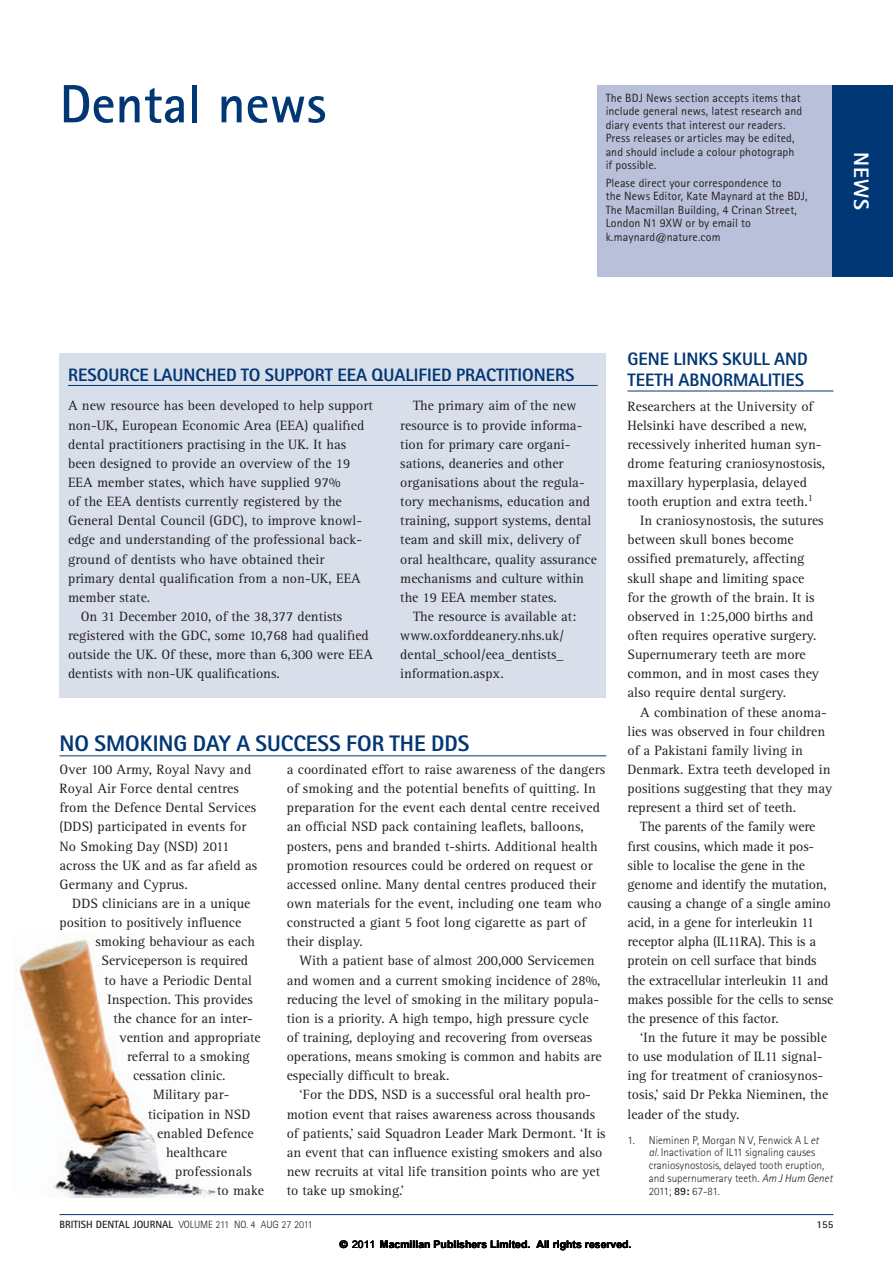
<style>
.page{position:relative;width:893px;height:1263px;background:#fff}
.page>*{position:absolute;margin:0;border:0;box-sizing:border-box;transform-origin:0 0}
.t1{font:700 54px "Rotis Sans Serif Std";color:#013775}
.News_headline{font:800 22.5px "Rotis Sans Serif Std";color:#013775}
.t2{font:800 21px "Rotis Sans Serif Std";color:#fff}
.News_headline-2{font:800 18px/21px "Rotis Sans Serif Std";color:#013775}
.body{font:13.95px/19.2px "Rotis Serif Std";color:#231f20}
.body_fullout{font:13.95px/19.2px "Rotis Serif Std";letter-spacing:.005em;color:#231f20}
.t3{font:12px/13.5px "Rotis Sans Serif Std";letter-spacing:.01em;color:#231f20}
.references{font:300 11.25px/12.9px "Rotis Sans Serif Std";color:#231f20}
.t4{font:700 10.5px "Arial";color:#000}
.t5{font:300 10.5px "Rotis Sans Serif Std";color:#231f20}
.t6{font:700 10.5px "Rotis Sans Serif Std";color:#231f20}
.s1{font-style:italic}
.s2{font-weight:700}
.s3{font-family:"Helvetica"}
.s4{font-weight:400}
</style>
<div class="page">
<hr style="left:60px;top:1214px;width:773px;height:1px;background:#013775">
<div style="left:60px;top:353px;width:546px;height:344px;background:#d9deeb"></div>
<div style="left:597px;top:85px;width:296px;height:191px;background:#b9c0d9"></div>
<div style="left:832px;top:85px;width:61px;height:191px;background:#013775"></div>
<hr style="left:68px;top:385px;width:530px;height:1px;background:#013775">
<img style="left:16px;top:939px;width:201px;height:259px">
<hr style="left:60px;top:755px;width:546px;height:1px;background:#013775">
<hr style="left:627px;top:391px;width:206px;height:1px;background:#013775">
<p class="t1" style="left:60px;top:70px;width:268px">Dental news</p>
<p class="t3" style="left:606px;top:91px;width:198px">The BDJ News section accepts items that include general news, latest research and diary events that interest our readers.<br>Press releases or articles may be edited, and should include a colour photograph if possible.</p>
<p class="t3" style="left:606px;top:176px;width:204px">Please direct your correspondence to<br>the News Editor, Kate Maynard at the BDJ, The Macmillan Building, 4 Crinan Street, London N1 9XW or by email to k.maynard@nature.com</p>
<p class="t2" style="left:875px;top:152px;width:60px;rotate:90deg">NEWS</p>
<p class="News_headline-2" style="left:68px;top:364px;width:508px">RESOURCE LAUNCHED TO SUPPORT EEA QUALIFIED PRACTITIONERS</p>
<p class="body_fullout" style="left:68px;top:397px;width:306px">A new resource has been developed to help support non-UK, European Economic Area (EEA) qualified dental practitioners practising in the UK. It has been designed to provide an overview of the 19<br>EEA member states, which have supplied 97%<br>of the EEA dentists currently registered by the General Dental Council (GDC), to improve knowl&shy;edge and understanding of the professional back&shy;ground of dentists who have obtained their primary dental qualification from a non-UK, EEA member state.</p>
<p class="body" style="left:68px;top:607px;width:306px;text-indent:13px">On 31 December 2010, of the 38,377 dentists registered with the GDC, some 10,768 had qualified outside the UK. Of these, more than 6,300 were EEA dentists with non-UK qualifications.</p>
<p class="body" style="left:400px;top:397px;width:198px;text-indent:13px">The primary aim of the new resource is to provide informa&shy;tion for primary care organi&shy;sations, deaneries and other organisations about the regula&shy;tory mechanisms, education and training, support systems, dental team and skill mix, delivery of oral healthcare, quality assurance mechanisms and culture within the 19 EEA member states.</p>
<p class="body" style="left:400px;top:607px;width:177px;text-indent:13px">The resource is available at: www.oxforddeanery.nhs.uk/ dental_school/eea_dentists_ information.aspx.</p>
<p class="News_headline" style="left:60px;top:729px;width:411px">NO SMOKING DAY A SUCCESS FOR THE DDS</p>
<p class="body" style="left:287px;top:760px;width:320px">a coordinated effort to raise awareness of the dangers of smoking and the potential benefits of quitting. In preparation for the event each dental centre received an official NSD pack containing leaflets, balloons, posters, pens and branded t-shirts. Additional health promotion resources could be ordered on request or accessed online. Many dental centres produced their own materials for the event, including one team who constructed a giant 5 foot long cigarette as part of their display.</p>
<p class="body" style="left:287px;top:951px;width:316px;text-indent:13px">With a patient base of almost 200,000 Servicemen and women and a current smoking incidence of 28%, reducing the level of smoking in the military popula&shy;tion is a priority. A high tempo, high pressure cycle of training, deploying and recovering from overseas operations, means smoking is common and habits are especially difficult to break.</p>
<p class="body" style="left:287px;top:1085px;width:320px;text-indent:13px">‘For the DDS, NSD is a successful oral health pro&shy;motion event that raises awareness across thousands of patients,’ said Squadron Leader Mark Dermont. ‘It is an event that can influence existing smokers and also new recruits at vital life transition points who are yet to take up smoking.’</p>
<p class="body_fullout" style="left:60px;top:760px;width:199px">Over 100 Army, Royal Navy and<br>Royal Air Force dental centres from the Defence Dental Services (DDS) participated in events for<br>No Smoking Day (NSD) 2011 across the UK and as far afield as<br>Germany and Cyprus.</p>
<p class="body" style="left:72px;top:894px;width:180px">DDS clinicians are in a unique</p>
<p class="body" style="left:60px;top:913px;width:183px">position to positively influence</p>
<p class="body" style="left:96px;top:932px;width:161px">smoking behaviour as each</p>
<p class="body" style="left:102px;top:951px;width:148px">Serviceperson is required</p>
<p class="body" style="left:105px;top:971px;width:149px">to have a Periodic Dental</p>
<p class="body" style="left:108px;top:990px;width:147px">Inspection. This provides</p>
<p class="body" style="left:114px;top:1009px;width:141px">the chance for an inter-</p>
<p class="body" style="left:120px;top:1028px;width:143px">vention and appropriate</p>
<p class="body" style="left:127px;top:1047px;width:124px">referral to a smoking</p>
<p class="body" style="left:133px;top:1066px;width:94px">cessation clinic.</p>
<p class="body" style="left:153px;top:1085px;width:78px">Military par-</p>
<p class="body" style="left:148px;top:1105px;width:104px">ticipation in NSD</p>
<p class="body" style="left:157px;top:1124px;width:98px">enabled Defence</p>
<p class="body" style="left:166px;top:1143px;width:62px">healthcare</p>
<p class="body" style="left:175px;top:1162px;width:78px">professionals</p>
<p class="body" style="left:217px;top:1181px;width:48px">to make</p>
<p class="News_headline-2" style="left:627px;top:349px;width:182px">GENE LINKS SKULL AND<br>TEETH ABNORMALITIES</p>
<p class="body_fullout" style="left:627px;top:397px;width:199px">Researchers at the University of Helsinki have described a new, recessively inherited human syn&shy;drome featuring craniosynostosis, maxillary hyperplasia, delayed tooth eruption and extra teeth.<sup>1</sup></p>
<p class="body" style="left:627px;top:511px;width:198px;text-indent:13px">In craniosynostosis, the sutures between skull bones become ossified prematurely, affecting skull shape and limiting space for the growth of the brain. It is observed in 1:25,000 births and often requires operative surgery.<br>Supernumerary teeth are more common, and in most cases they also require dental surgery.</p>
<p class="body" style="left:627px;top:703px;width:206px;text-indent:13px">A combination of these anoma&shy;lies was observed in four children of a Pakistani family living in<br>Denmark. Extra teeth developed in positions suggesting that they may represent a third set of teeth.</p>
<p class="body" style="left:627px;top:818px;width:207px;text-indent:13px">The parents of the family were first cousins, which made it pos&shy;sible to localise the gene in the genome and identify the mutation, causing a change of a single amino acid, in a gene for interleukin 11 receptor alpha (IL11RA). This is a protein on cell surface that binds the extracellular interleukin 11 and makes possible for the cells to sense the presence of this factor.</p>
<p class="body" style="left:627px;top:1028px;width:202px;text-indent:13px">‘In the future it may be possible to use modulation of IL11 signal&shy;ing for treatment of craniosynos&shy;tosis,’ said Dr Pekka Nieminen, the leader of the study.</p>
<p class="references" style="left:649px;top:1133px;width:185px;text-indent:-21px">1. Nieminen P, Morgan N V, Fenwick A L <span class="s1">et<br>al.</span> Inactivation of IL11 signaling causes craniosynostosis, delayed tooth eruption, and supernumerary teeth. <span class="s1">Am J Hum Genet </span>2011; <span class="s2">89:</span> 67-81.</p>
<p class="t5" style="left:60px;top:1218px;width:255px"><span class="s2">BRITISH DENTAL JOURNAL</span> VOLUME 211 NO. 4 AUG 27 2011</p>
<p class="t6" style="left:816px;top:1217px;width:18px">155</p>
<p class="t4" style="left:340px;top:1237px;width:293px"><span class="s3">©</span> <span class="s4">2011</span> Macmillan Publishers Limited. All rights reserved.</p>
</div>
